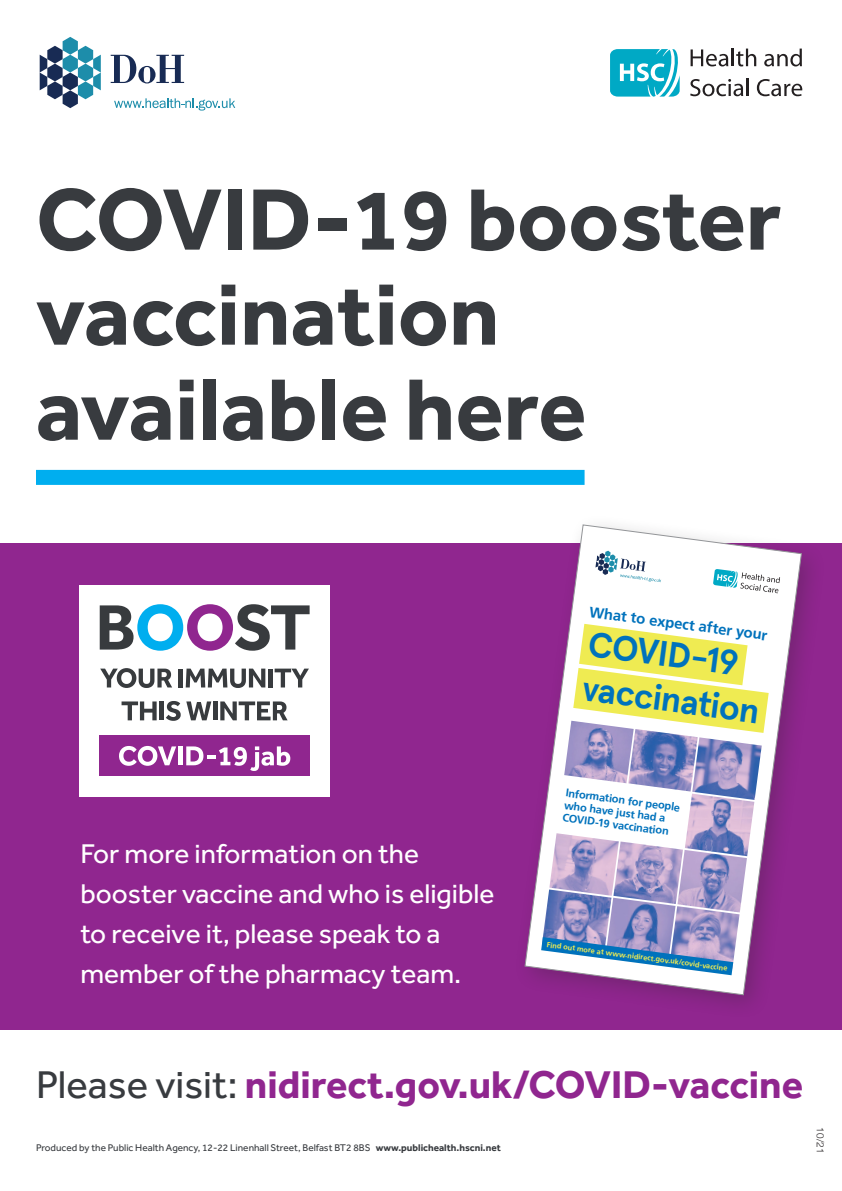
<style>
.page{position:relative;width:842px;height:1191px;background:#fff}
.page>*{position:absolute;margin:0;border:0;box-sizing:border-box;transform-origin:0 0}
.t1{font:700 90px/95px "Effra";color:#383b3f}
.t2{font:700 40px "Effra";color:#90268f}
.t3{font:700 35.3px/44.5px "Apercu Pro";color:#0072bc}
.t4{font:28px/40px "Effra";color:#fff}
.t5{font:700 14.9px "Frutiger LT Pro";color:#0072bc}
.t6{font:700 11px/12.5px "Frutiger LT Pro";color:#0072bc}
.t7{font:10px "Effra";color:#383b3f}
.t8{font:300 10px "Helvetica Neue";color:#231f20}
.t9{font:700 7.4px "Frutiger LT Pro";color:#efeb52}
.s1{font-weight:400;color:#383b3f}
.s2{font-weight:700}
</style>
<div class="page">
<div style="left:0;top:544px;width:842px;height:486px;background:#90268f"></div>
<div style="left:79px;top:585px;width:251px;height:211px;background:#fff"></div>
<svg style="left:100px;top:668px;width:72px;height:20px"></svg>
<hr style="left:179px;top:668px;width:4px;height:19px;background:#383b3e">
<svg style="left:186px;top:668px;width:79px;height:20px"></svg>
<div style="left:268px;top:668px;width:5px;height:19px;background:#383b3e"></div>
<svg style="left:275px;top:668px;width:34px;height:19px"></svg>
<svg style="left:122px;top:701px;width:35px;height:19px"></svg>
<hr style="left:160px;top:701px;width:4px;height:19px;background:#383b3e">
<svg style="left:166px;top:701px;width:45px;height:20px"></svg>
<hr style="left:213px;top:701px;width:4px;height:19px;background:#383b3e">
<svg style="left:220px;top:701px;width:68px;height:19px"></svg>
<div style="left:99px;top:736px;width:211px;height:40px;background:#90268f"></div>
<svg style="left:119px;top:746px;width:57px;height:20px"></svg>
<div style="left:178px;top:746px;width:5px;height:19px;background:#fff"></div>
<svg style="left:186px;top:746px;width:104px;height:25px"></svg>
<svg style="left:100px;top:604px;width:210px;height:46px"></svg>
<div style="left:36px;top:470px;width:549px;height:15px;background:#00aeef"></div>
<svg style="left:691px;top:49px;width:65px;height:17px"></svg>
<svg style="left:764px;top:49px;width:38px;height:17px"></svg>
<svg style="left:690px;top:79px;width:53px;height:17px"></svg>
<hr style="left:746px;top:78px;width:3px;height:18px;background:#231f20">
<svg style="left:757px;top:79px;width:45px;height:17px"></svg>
<svg style="left:610px;top:49px;width:70px;height:48px"></svg>
<svg style="left:114px;top:98px;width:121px;height:13px"></svg>
<svg style="left:40px;top:37px;width:61px;height:71px"></svg>
<svg style="left:111px;top:55px;width:73px;height:28px"></svg>
<div style="left:513px;top:513px;width:314px;height:507px;background:#231f20;opacity:.25"></div>
<svg style="left:524px;top:524px;width:278px;height:471px"></svg>
<p class="t1" style="left:36px;top:170px;width:747px">COVID-19 booster vaccination available here</p>
<p class="t4" style="left:80px;top:833px;width:415px">For more information on the booster vaccine and who is eligible to receive it, please speak to a member of the pharmacy team.</p>
<p class="t5" style="left:590px;top:604px;width:181px;rotate:7deg">What to expect after your</p>
<p class="t3" style="left:591px;top:620px;width:180px;rotate:7deg">COVID-19 vaccination</p>
<p class="t6" style="left:567px;top:786px;width:117px;rotate:8deg">Information for people who have just had a<br>COVID-19 vaccination</p>
<p class="t9" style="left:548px;top:939px;width:184px;rotate:8deg">Find out more at www.nidirect.gov.uk/covid-vaccine</p>
<p class="t2" style="left:36px;top:1060px;width:768px"><span class="s1">Please visit:</span> nidirect.gov.uk/COVID-vaccine</p>
<p class="t7" style="left:36px;top:1142px;width:466px">Produced by the Public Health Agency, 12-22 Linenhall Street, Belfast BT2 8BS <span class="s2">www.publichealth.hscni.net</span></p>
<p class="t8" style="left:828px;top:1127px;width:27px;rotate:90deg">10/21</p>
</div>
